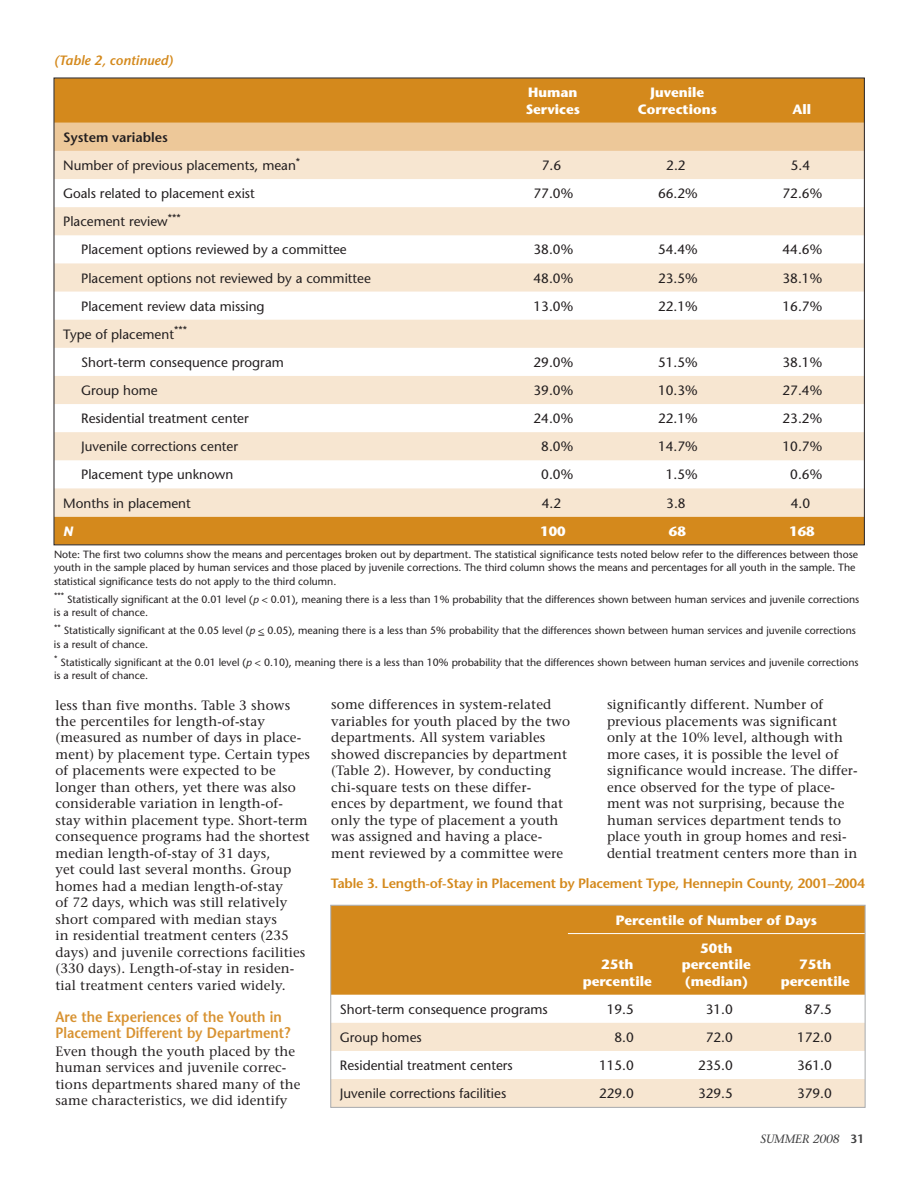
<style>
.page{position:relative;width:918px;height:1188px;background:#fff}
.page>*{position:absolute;margin:0;border:0;box-sizing:border-box;transform-origin:0 0}
.t1{font:600 15px/16.5px "Stone Sans";color:#d89231;scale:.9 1}
.t2{font:13.5px/16.5px "Stone Serif";letter-spacing:.01em;color:#231f20}
.t3{font:13.5px/28.2px "Stone Sans";color:#231f20}
.t4{font:700 13.5px/16.5px "Stone Sans";color:#fff;text-align:center}
.t5{font:600 13.5px "Stone Sans";letter-spacing:-.015em;color:#d4891c}
.t6{font:italic 600 13.5px "Stone Sans";color:#d4891c}
.t7{font:italic 700 13.5px "Stone Sans";color:#fff}
.t8{font:italic 12px "Stone Serif";letter-spacing:-.015em;color:#404041}
.t9{font:10.5px/13.5px "Stone Sans";color:#231f20}
.s1{font-weight:600}
.s2{font-style:italic}
.s3{font-family:"Stone Sans";font-weight:600;font-style:normal}
</style>
<div class="page">
<div style="left:56px;top:80px;width:807px;height:463px;background:#d4891c"></div>
<div style="left:56px;top:123px;width:807px;height:28px;background:#edc899"></div>
<svg style="left:56px;top:151px;width:807px;height:366px;fill:#f7e6d1"></svg>
<div style="left:333px;top:907px;width:530px;height:88px;background:#d4891c"></div>
<svg style="left:333px;top:1023px;width:530px;height:83px;fill:#f7e6d1"></svg>
<hr style="left:568px;top:933px;width:297px;height:1px;background:#fff">
<div style="left:331px;top:905px;width:534px;height:203px;border:1px solid #a7a9ac"></div>
<p class="t6" style="left:54px;top:55px;width:121px">(Table 2, continued)</p>
<p class="t3" style="left:63px;top:125px;width:239px"><span class="s1">System variables<br></span>Number of previous placements, mean<sup>*</sup></p>
<p class="t4" style="left:526px;top:86px;width:56px;text-align:left">Human<br>Services</p>
<p class="t4" style="left:638px;top:86px;width:81px">Juvenile<br>Corrections</p>
<p class="t4" style="left:793px;top:102px;width:20px">All</p>
<p class="t3" style="left:542px;top:153px;width:21px">7.6</p>
<p class="t3" style="left:666px;top:153px;width:21px">2.2</p>
<p class="t3" style="left:791px;top:153px;width:21px">5.4</p>
<p class="t3" style="left:63px;top:181px;width:193px">Goals related to placement exist</p>
<p class="t3" style="left:534px;top:181px;width:41px">77.0%</p>
<p class="t3" style="left:658px;top:181px;width:41px">66.2%</p>
<p class="t3" style="left:783px;top:181px;width:41px">72.6%</p>
<p class="t3" style="left:81px;top:209px;width:267px;text-indent:-18px">Placement review<sup>***<br></sup>Placement options reviewed by a committee</p>
<p class="t3" style="left:534px;top:237px;width:41px">38.0%</p>
<p class="t3" style="left:658px;top:237px;width:41px">54.4%</p>
<p class="t3" style="left:783px;top:237px;width:41px">44.6%</p>
<p class="t3" style="left:81px;top:265px;width:291px">Placement options not reviewed by a committee</p>
<p class="t3" style="left:534px;top:265px;width:41px">48.0%</p>
<p class="t3" style="left:658px;top:265px;width:41px">23.5%</p>
<p class="t3" style="left:783px;top:265px;width:41px">38.1%</p>
<p class="t3" style="left:81px;top:293px;width:185px">Placement review data missing</p>
<p class="t3" style="left:534px;top:293px;width:41px">13.0%</p>
<p class="t3" style="left:658px;top:293px;width:41px">22.1%</p>
<p class="t3" style="left:783px;top:293px;width:41px">16.7%</p>
<p class="t3" style="left:81px;top:321px;width:204px;text-indent:-18px">Type of placement<sup>***<br></sup>Short-term consequence program</p>
<p class="t3" style="left:534px;top:350px;width:41px">29.0%</p>
<p class="t3" style="left:658px;top:350px;width:41px">51.5%</p>
<p class="t3" style="left:783px;top:350px;width:41px">38.1%</p>
<p class="t3" style="left:81px;top:378px;width:78px">Group home</p>
<p class="t3" style="left:534px;top:378px;width:41px">39.0%</p>
<p class="t3" style="left:658px;top:378px;width:41px">10.3%</p>
<p class="t3" style="left:783px;top:378px;width:41px">27.4%</p>
<p class="t3" style="left:81px;top:406px;width:169px">Residential treatment center</p>
<p class="t3" style="left:534px;top:406px;width:41px">24.0%</p>
<p class="t3" style="left:658px;top:406px;width:41px">22.1%</p>
<p class="t3" style="left:783px;top:406px;width:41px">23.2%</p>
<p class="t3" style="left:81px;top:434px;width:158px">Juvenile corrections center</p>
<p class="t3" style="left:541px;top:434px;width:33px">8.0%</p>
<p class="t3" style="left:658px;top:434px;width:41px">14.7%</p>
<p class="t3" style="left:783px;top:434px;width:41px">10.7%</p>
<p class="t3" style="left:81px;top:462px;width:154px">Placement type unknown</p>
<p class="t3" style="left:541px;top:462px;width:33px">0.0%</p>
<p class="t3" style="left:666px;top:462px;width:33px">1.5%</p>
<p class="t3" style="left:790px;top:462px;width:33px">0.6%</p>
<p class="t3" style="left:63px;top:490px;width:129px">Months in placement</p>
<p class="t3" style="left:542px;top:490px;width:21px">4.2</p>
<p class="t3" style="left:666px;top:490px;width:21px">3.8</p>
<p class="t3" style="left:791px;top:490px;width:21px">4.0</p>
<p class="t7" style="left:63px;top:526px;width:11px">N</p>
<p class="t4" style="left:540px;top:524px;width:27px">100</p>
<p class="t4" style="left:669px;top:524px;width:19px">68</p>
<p class="t4" style="left:789px;top:524px;width:27px">168</p>
<p class="t9" style="left:54px;top:548px;width:806px">Note: The first two columns show the means and percentages broken out by department. The statistical significance tests noted below refer to the differences between those youth in the sample placed by human services and those placed by juvenile corrections. The third column shows the means and percentages for all youth in the sample. The statistical significance tests do not apply to the third column.</p>
<p class="t9" style="left:54px;top:593px;width:807px"><sup>***</sup> Statistically significant at the 0.01 level (<span class="s2">p</span> &lt; 0.01), meaning there is a less than 1% probability that the differences shown between human services and juvenile corrections is a result of chance.</p>
<p class="t9" style="left:54px;top:625px;width:803px"><sup>**</sup> Statistically significant at the 0.05 level (<span class="s2">p</span> &lt; 0.05), meaning there is a less than 5% probability that the differences shown between human services and juvenile corrections is a result of chance.</p>
<p class="t9" style="left:54px;top:656px;width:806px"><sup>*</sup> Statistically significant at the 0.01 level (<span class="s2">p</span> &lt; 0.10), meaning there is a less than 10% probability that the differences shown between human services and juvenile corrections is a result of chance.</p>
<p class="t2" style="left:56px;top:698px;width:256px">less than five months. Table 3 shows the percentiles for length-of-stay (measured as number of days in place&shy;ment) by placement type. Certain types of placements were expected to be longer than others, yet there was also considerable variation in length-of&shy;stay within placement type. Short-term consequence programs had the shortest median length-of-stay of 31 days,<br>yet could last several months. Group homes had a median length-of-stay<br>of 72 days, which was still relatively short compared with median stays<br>in residential treatment centers (235 days) and juvenile corrections facilities (330 days). Length-of-stay in residen&shy;tial treatment centers varied widely.</p>
<p class="t1" style="left:56px;top:1010px;width:262px">Are the Experiences of the Youth in<br>Placement Different by Department?</p>
<p class="t2" style="left:56px;top:1044px;width:247px">Even though the youth placed by the human services and juvenile correc&shy;tions departments shared many of the same characteristics, we did identify</p>
<p class="t2" style="left:331px;top:698px;width:240px">some differences in system-related variables for youth placed by the two departments. All system variables showed discrepancies by department (Table 2). However, by conducting chi-square tests on these differ-<br>ences by department, we found that only the type of placement a youth was assigned and having a place&shy;ment reviewed by a committee were</p>
<p class="t2" style="left:607px;top:698px;width:252px">significantly different. Number of previous placements was significant only at the 10% level, although with more cases, it is possible the level of significance would increase. The differ&shy;ence observed for the type of place&shy;ment was not surprising, because the human services department tends to place youth in group homes and resi&shy;dential treatment centers more than in</p>
<p class="t5" style="left:331px;top:878px;width:536px">Table 3. Length-of-Stay in Placement by Placement Type, Hennepin County, 2001–2004</p>
<p class="t4" style="left:616px;top:913px;width:203px">Percentile of Number of Days</p>
<p class="t4" style="left:583px;top:958px;width:71px">25th percentile</p>
<p class="t4" style="left:682px;top:941px;width:71px">50th percentile (median)</p>
<p class="t4" style="left:781px;top:958px;width:71px">75th percentile</p>
<p class="t3" style="left:340px;top:996px;width:209px">Short-term consequence programs</p>
<p class="t3" style="left:607px;top:996px;width:29px">19.5</p>
<p class="t3" style="left:706px;top:996px;width:29px">31.0</p>
<p class="t3" style="left:805px;top:996px;width:29px">87.5</p>
<p class="t3" style="left:340px;top:1025px;width:83px">Group homes</p>
<p class="t3" style="left:615px;top:1025px;width:21px">8.0</p>
<p class="t3" style="left:706px;top:1025px;width:29px">72.0</p>
<p class="t3" style="left:797px;top:1025px;width:36px">172.0</p>
<p class="t3" style="left:340px;top:1053px;width:174px">Residential treatment centers</p>
<p class="t3" style="left:599px;top:1053px;width:36px">115.0</p>
<p class="t3" style="left:698px;top:1053px;width:36px">235.0</p>
<p class="t3" style="left:797px;top:1053px;width:36px">361.0</p>
<p class="t3" style="left:340px;top:1081px;width:168px">Juvenile corrections facilities</p>
<p class="t3" style="left:599px;top:1081px;width:36px">229.0</p>
<p class="t3" style="left:698px;top:1081px;width:36px">329.5</p>
<p class="t3" style="left:797px;top:1081px;width:36px">379.0</p>
<p class="t8" style="left:760px;top:1134px;width:105px">SUMMER 2008 <span class="s3">31</span></p>
</div>
